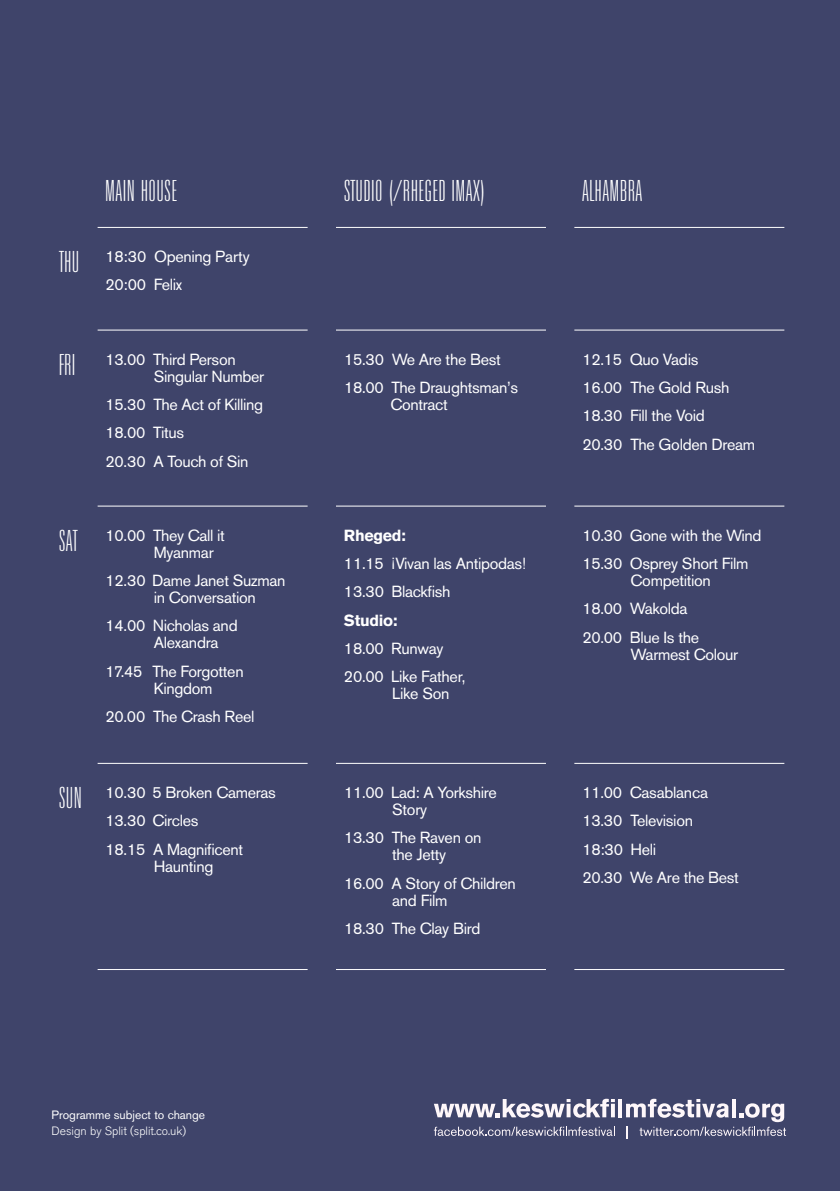
<style>
.page{position:relative;width:840px;height:1191px;background:#fff}
.page>*{position:absolute;margin:0;border:0;box-sizing:border-box;transform-origin:0 0}
.t1{font:200 30px "Univers Ultra Condensed BQ";letter-spacing:.01em;color:#fff}
.t2{font:16px/28.4px "Akzidenz Grotesk BE";letter-spacing:-.02em;color:#fff}
.t3{font:700 16px "Akzidenz Grotesk BE";letter-spacing:-.02em;color:#fff}
.t4{font:300 12px "Akzidenz Grotesk BE";color:#fff}
.t5{font:12px "Akzidenz Grotesk BE";color:#fff}
.s1{font-family:"Univers Ultra Condensed BQ";font-weight:200;font-size:30px}
</style>
<div class="page">
<div style="left:0;top:0;width:839px;height:1191px;background:#3f446a"></div>
<hr style="left:98px;top:227px;width:209px;height:1px;background:#fff">
<hr style="left:98px;top:329px;width:209px;height:1px;background:#fff">
<hr style="left:98px;top:505px;width:209px;height:1px;background:#fff">
<hr style="left:98px;top:763px;width:209px;height:1px;background:#fff">
<hr style="left:98px;top:969px;width:209px;height:1px;background:#fff">
<hr style="left:336px;top:227px;width:209px;height:1px;background:#fff">
<hr style="left:336px;top:329px;width:209px;height:1px;background:#fff">
<hr style="left:336px;top:505px;width:209px;height:1px;background:#fff">
<hr style="left:336px;top:763px;width:209px;height:1px;background:#fff">
<hr style="left:336px;top:969px;width:209px;height:1px;background:#fff">
<hr style="left:574px;top:227px;width:209px;height:1px;background:#fff">
<hr style="left:574px;top:329px;width:209px;height:1px;background:#fff">
<hr style="left:574px;top:505px;width:209px;height:1px;background:#fff">
<hr style="left:574px;top:763px;width:209px;height:1px;background:#fff">
<hr style="left:574px;top:969px;width:209px;height:1px;background:#fff">
<svg style="left:434px;top:1098px;width:180px;height:19px"></svg>
<svg style="left:610px;top:1103px;width:4px;height:14px"></svg>
<hr style="left:618px;top:1099px;width:4px;height:18px;background:#fef7fa">
<svg style="left:433px;top:1126px;width:180px;height:10px"></svg>
<svg style="left:626px;top:1098px;width:159px;height:41px"></svg>
<h1 class="t1" style="left:106px;top:175px;width:73px">MAIN HOUSE</h1>
<h1 class="t1" style="left:344px;top:175px;width:143px">STUDIO (/RHEGED IMAX)</h1>
<h1 class="t1" style="left:582px;top:175px;width:62px">ALHAMBRA</h1>
<p class="t2" style="left:106px;top:242px;width:146px;text-indent:-47px"><span class="s1">THU</span> 18:30 Opening Party<br>20:00 Felix</p>
<p class="t2" style="left:154px;top:351px;width:112px;line-height:17px;text-indent:-95px"><span class="s1">FRI</span> 13.00 Third Person<br>Singular Number</p>
<p class="t2" style="left:106px;top:390px;width:159px">15.30 The Act of Killing<br>18.00 Titus<br>20.30 A Touch of Sin</p>
<p class="t2" style="left:154px;top:527px;width:73px;line-height:17px;text-indent:-95px"><span class="s1">SAT</span> 10.00 They Call it<br>Myanmar</p>
<p class="t2" style="left:154px;top:572px;width:133px;line-height:17px;text-indent:-48px">12.30 Dame Janet Suzman in Conversation</p>
<p class="t2" style="left:154px;top:617px;width:85px;line-height:17px;text-indent:-48px">14.00 Nicholas and<br>Alexandra</p>
<p class="t2" style="left:154px;top:663px;width:91px;line-height:17px;text-indent:-48px">17.45 The Forgotten<br>Kingdom</p>
<p class="t2" style="left:105px;top:702px;width:150px">20.00 The Crash Reel</p>
<p class="t2" style="left:106px;top:778px;width:172px;text-indent:-46px"><span class="s1">SUN</span> 10.30 5 Broken Cameras<br>13.30 Circles<br>18.15 A Magnificent</p>
<p class="t2" style="left:154px;top:852px;width:61px">Haunting</p>
<p class="t2" style="left:344px;top:345px;width:175px">15.30 We Are the Best<br>18.00 The Draughtsman’s</p>
<p class="t2" style="left:390px;top:390px;width:59px">Contract</p>
<p class="t3" style="left:344px;top:526px;width:63px">Rheged:</p>
<p class="t2" style="left:344px;top:549px;width:184px">11.15 ¡Vivan las Antipodas!<br>13.30 Blackfish</p>
<p class="t3" style="left:344px;top:611px;width:55px">Studio:</p>
<p class="t2" style="left:344px;top:634px;width:123px">18.00 Runway<br>20.00 Like Father,</p>
<p class="t2" style="left:392px;top:679px;width:59px">Like Son</p>
<p class="t2" style="left:392px;top:784px;width:106px;line-height:17px;text-indent:-48px">11.00 Lad: A Yorkshire<br>Story</p>
<p class="t2" style="left:392px;top:829px;width:91px;line-height:17px;text-indent:-48px">13.30 The Raven on the Jetty</p>
<p class="t2" style="left:392px;top:874px;width:125px;line-height:17px;text-indent:-48px">16.00 A Story of Children and Film</p>
<p class="t2" style="left:344px;top:914px;width:138px">18.30 The Clay Bird</p>
<p class="t2" style="left:582px;top:345px;width:174px">12.15 Quo Vadis<br>16.00 The Gold Rush<br>18.30 Fill the Void<br>20.30 The Golden Dream</p>
<p class="t2" style="left:582px;top:521px;width:181px">10.30 Gone with the Wind<br>15.30 Osprey Short Film</p>
<p class="t2" style="left:582px;top:566px;width:130px;text-indent:48px">Competition<br>18.00 Wakolda<br>20.00 Blue Is the</p>
<p class="t2" style="left:630px;top:640px;width:109px">Warmest Colour</p>
<p class="t2" style="left:582px;top:778px;width:158px">11.00 Casablanca<br>13.30 Television<br>18:30 Heli<br>20.30 We Are the Best</p>
<p class="t5" style="left:51px;top:1107px;width:155px">Programme subject to change</p>
<p class="t4" style="left:51px;top:1123px;width:136px">Design by Split (split.co.uk)</p>
</div>
